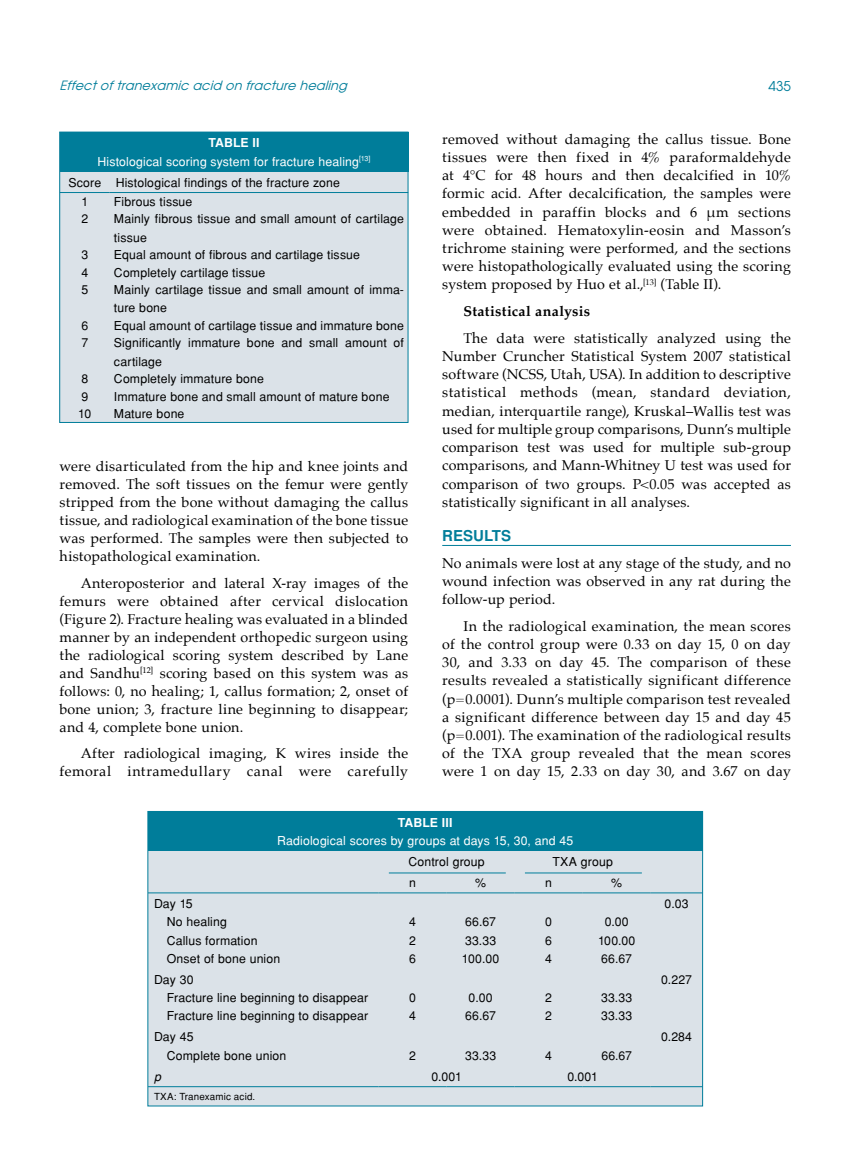
<style>
.page{position:relative;width:859px;height:1170px;background:#fff}
.page>*{position:absolute;margin:0;border:0;box-sizing:border-box;transform-origin:0 0}
.t1{font:700 15px "Helvetica Tr";letter-spacing:.005em;color:#007d9a}
.t2{font:14.25px/18.1px "Palatino";letter-spacing:.02em;color:#000;text-align:justify}
.t3{font:700 14.25px "Palatino";letter-spacing:.025em;color:#000}
.t4{font:13.5px "Avant Garde Tr";color:#007d9a}
.t5{font:italic 12.75px "Avant Garde Tr";color:#007d9a}
.t6{font:12.3px/18.3px "Helvetica Normal Tr";letter-spacing:.01em;color:#000}
.t7{font:12.3px/21px "Helvetica Normal Tr";letter-spacing:.01em;color:#fff}
.t8{font:700 12.3px "Helvetica Tr";letter-spacing:.02em;color:#fff}
.t9{font:italic 12.3px "Helvetica Tr";color:#000}
.t10{font:9.75px "Helvetica Normal Tr";letter-spacing:.02em;color:#000}
.s1{color:#000}
</style>
<div class="page">
<hr style="left:442px;top:545px;width:349px;height:1px;background:#007d9a">
<div style="left:60px;top:132px;width:348px;height:290px;background:#dbe2e8"></div>
<div style="left:60px;top:132px;width:348px;height:39px;background:#007d9a"></div>
<hr style="left:60px;top:192px;width:50px;height:1px;background:#007d9a">
<hr style="left:110px;top:192px;width:298px;height:1px;background:#007d9a">
<div style="left:60px;top:132px;width:348px;height:290px;border:1px solid #007d9a"></div>
<div style="left:148px;top:811px;width:555px;height:294px;background:#dbe2e8"></div>
<div style="left:148px;top:811px;width:554px;height:39px;background:#007d9a"></div>
<hr style="left:148px;top:1086px;width:230px;height:1px;background:#007d9a">
<hr style="left:378px;top:1086px;width:69px;height:1px;background:#007d9a">
<hr style="left:447px;top:1086px;width:68px;height:1px;background:#007d9a">
<hr style="left:515px;top:1086px;width:68px;height:1px;background:#007d9a">
<hr style="left:583px;top:1086px;width:68px;height:1px;background:#007d9a">
<hr style="left:651px;top:1086px;width:51px;height:1px;background:#007d9a">
<hr style="left:148px;top:892px;width:230px;height:1px;background:#007d9a">
<hr style="left:378px;top:892px;width:69px;height:1px;background:#007d9a">
<hr style="left:447px;top:892px;width:68px;height:1px;background:#007d9a">
<hr style="left:515px;top:892px;width:68px;height:1px;background:#007d9a">
<hr style="left:583px;top:892px;width:68px;height:1px;background:#007d9a">
<hr style="left:651px;top:892px;width:51px;height:1px;background:#007d9a">
<div style="left:148px;top:811px;width:555px;height:295px;border:1px solid #007d9a"></div>
<hr style="left:389px;top:872px;width:117px;height:1px;background:#007d9a">
<hr style="left:525px;top:872px;width:117px;height:1px;background:#007d9a">
<p class="t5" style="left:60px;top:78px;width:293px">Effectoftranexamic acid on fracture healing</p>
<p class="t4" style="left:768px;top:77px;width:24px">435</p>
<p class="t8" style="left:208px;top:135px;width:53px">TABLE II</p>
<p class="t7" style="left:68px;top:151px;width:304px;text-indent:29px">Histological scoring system for fracture healing<sup>[13]<br></sup><span class="s1">Score Histological findings of the fracture zone</span></p>
<p class="t6" style="left:81px;top:192px;width:8px">1</p>
<p class="t6" style="left:114px;top:192px;width:80px">Fibrous tissue</p>
<p class="t6" style="left:81px;top:210px;width:8px">2</p>
<p class="t6" style="left:114px;top:210px;width:291px">Mainly fibrous tissue and small amount of cartilage tissue</p>
<p class="t6" style="left:81px;top:245px;width:8px">3</p>
<p class="t6" style="left:114px;top:245px;width:248px">Equal amount of fibrous and cartilage tissue</p>
<p class="t6" style="left:81px;top:263px;width:8px">4</p>
<p class="t6" style="left:114px;top:263px;width:153px">Completely cartilage tissue</p>
<p class="t6" style="left:81px;top:280px;width:8px">5</p>
<p class="t6" style="left:114px;top:280px;width:291px">Mainly cartilage tissue and small amount of imma&shy;ture bone</p>
<p class="t6" style="left:81px;top:316px;width:8px">6</p>
<p class="t6" style="left:114px;top:316px;width:291px">Equal amount of cartilage tissue and immature bone</p>
<p class="t6" style="left:81px;top:334px;width:8px">7</p>
<p class="t6" style="left:114px;top:334px;width:291px">Significantly immature bone and small amount of cartilage</p>
<p class="t6" style="left:81px;top:369px;width:8px">8</p>
<p class="t6" style="left:114px;top:369px;width:152px">Completely immature bone</p>
<p class="t6" style="left:81px;top:387px;width:8px">9</p>
<p class="t6" style="left:114px;top:387px;width:277px">Immature bone and small amount of mature bone</p>
<p class="t6" style="left:78px;top:404px;width:15px">10</p>
<p class="t6" style="left:114px;top:404px;width:72px">Mature bone</p>
<p class="t2" style="left:60px;top:457px;width:350px">were disarticulated from the hip and knee joints and removed. The soft tissues on the femur were gently stripped from the bone without damaging the callus tissue, and radiological examination of the bone tissue was performed. The samples were then subjected to histopathological examination.</p>
<p class="t2" style="left:60px;top:574px;width:350px;text-indent:21px">Anteroposterior and lateral X-ray images of the femurs were obtained after cervical dislocation (Figure 2). Fracture healing was evaluated in a blinded manner by an independent orthopedic surgeon using the radiological scoring system described by Lane and Sandhu<sup>[12]</sup> scoring based on this system was as follows: 0, no healing; 1, callus formation; 2, onset of bone union; 3, fracture line beginning to disappear; and 4, complete bone union.</p>
<p class="t2" style="left:60px;top:744px;width:350px;text-align:right">After radiological imaging, K wires inside the femoral intramedullary canal were carefully</p>
<p class="t2" style="left:442px;top:130px;width:350px">removed without damaging the callus tissue. Bone tissues were then fixed in 4% paraformaldehyde at 4°C for 48 hours and then decalcified in 10% formic acid. After decalcification, the samples were embedded in paraffin blocks and 6 μm sections were obtained. Hematoxylin-eosin and Masson’s trichrome staining were performed, and the sections were histopathologically evaluated using the scoring system proposed by Huo et al.,<sup>[13]</sup> (Table II).</p>
<p class="t3" style="left:463px;top:299px;width:128px">Statistical analysis</p>
<p class="t2" style="left:442px;top:329px;width:350px;text-indent:21px">The data were statistically analyzed using the Number Cruncher Statistical System 2007 statistical software (NCSS, Utah, USA). In addition to descriptive statistical methods (mean, standard deviation, median, interquartile range), Kruskal–Wallis test was used for multiple group comparisons, Dunn’s multiple comparison test was used for multiple sub-group comparisons, and Mann-Whitney U test was used for comparison of two groups. P&lt;0.05 was accepted as statistically significant in all analyses.</p>
<p class="t1" style="left:442px;top:526px;width:71px">RESULTS</p>
<p class="t2" style="left:442px;top:553px;width:350px">No animals were lost at any stage of the study, and no wound infection was observed in any rat during the follow-up period.</p>
<p class="t2" style="left:442px;top:616px;width:350px;text-indent:21px">In the radiological examination, the mean scores of the control group were 0.33 on day 15, 0 on day 30, and 3.33 on day 45. The comparison of these results revealed a statistically significant difference (p=0.0001). Dunn’s multiple comparison test revealed a significant difference between day 15 and day 45 (p=0.001). The examination of the radiological results of the TXA group revealed that the mean scores were 1 on day 15, 2.33 on day 30, and 3.67 on day</p>
<p class="t8" style="left:398px;top:814px;width:56px">TABLE III</p>
<p class="t7" style="left:277px;top:830px;width:298px">Radiological scores by groups at days 15, 30, and 45</p>
<p class="t6" style="left:408px;top:852px;width:78px">Control group</p>
<p class="t6" style="left:552px;top:852px;width:62px">TXA group</p>
<p class="t6" style="left:409px;top:873px;width:8px">n</p>
<p class="t6" style="left:475px;top:873px;width:12px">%</p>
<p class="t6" style="left:545px;top:873px;width:8px">n</p>
<p class="t6" style="left:611px;top:873px;width:12px">%</p>
<p class="t6" style="left:167px;top:894px;width:115px;text-indent:-13px">Day 15<br>No healing<br>Callus formation<br>Onset of bone union</p>
<p class="t6" style="left:409px;top:912px;width:8px;text-align:justify">4<br>2<br>6</p>
<p class="t6" style="left:462px;top:912px;width:39px">66.67<br>33.33<br>100.00</p>
<p class="t6" style="left:545px;top:912px;width:8px;text-align:justify">0<br>6<br>4</p>
<p class="t6" style="left:598px;top:912px;width:39px;text-align:center">0.00<br>100.00<br>66.67</p>
<p class="t6" style="left:167px;top:970px;width:203px;text-indent:-13px">Day 30<br>Fracture line beginning to disappear<br>Fracture line beginning to disappear</p>
<p class="t6" style="left:167px;top:1027px;width:121px;text-indent:-13px">Day 45<br>Complete bone union</p>
<p class="t6" style="left:409px;top:988px;width:8px">0<br>4</p>
<p class="t6" style="left:465px;top:988px;width:32px">0.00<br>66.67</p>
<p class="t6" style="left:545px;top:988px;width:8px">2<br>2</p>
<p class="t6" style="left:601px;top:988px;width:33px">33.33<br>33.33</p>
<p class="t6" style="left:409px;top:1046px;width:8px">2</p>
<p class="t6" style="left:465px;top:1046px;width:33px">33.33</p>
<p class="t6" style="left:545px;top:1046px;width:8px">4</p>
<p class="t6" style="left:601px;top:1046px;width:32px">66.67</p>
<p class="t9" style="left:154px;top:1068px;width:8px">p</p>
<p class="t6" style="left:431px;top:1067px;width:32px">0.001</p>
<p class="t6" style="left:567px;top:1067px;width:32px">0.001</p>
<p class="t10" style="left:154px;top:1090px;width:103px">TXA: Tranexamic acid.</p>
<p class="t6" style="left:665px;top:894px;width:25px">0.03</p>
<p class="t6" style="left:661px;top:970px;width:32px">0.227</p>
<p class="t6" style="left:661px;top:1027px;width:33px">0.284</p>
</div>
